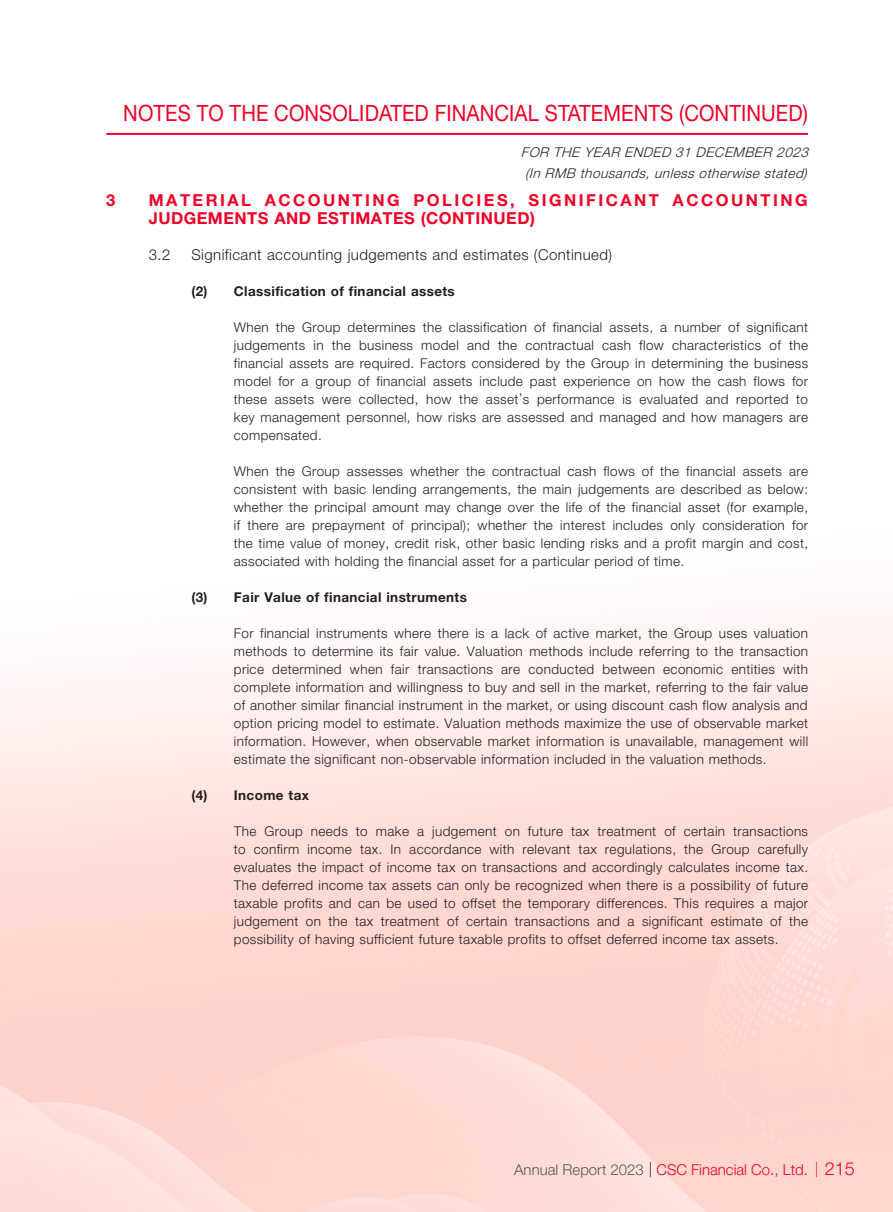
<style>
.page{position:relative;width:893px;height:1212px;background:#fff}
.page>*{position:absolute;margin:0;border:0;box-sizing:border-box;transform-origin:0 0}
.t1{font:22.5px "Helvetica Neue LT Std";letter-spacing:.005em;color:#ef0027;scale:.9 1}
.t2{font:700 16.5px/18px "Helvetica Neue LT Std";letter-spacing:.15em;color:#ef0027}
.t3{font:300 15px "Helvetica Neue LT Std";letter-spacing:.03em;color:#231f20}
.t4{font:300 15px "Helvetica Neue LT Std";color:#ef0027}
.t5{font:300 13.5px/18px "Helvetica Neue LT Std";letter-spacing:.03em;color:#231f20;text-align:justify}
.t6{font:700 13.5px "Helvetica Neue LT Std";letter-spacing:.03em;color:#231f20}
.t7{font:italic 300 13.5px/21px "Helvetica Neue LT Std";color:#231f20;text-align:center}
.s1{color:#57585a}
.s2{font-size:18px}
</style>
<div class="page">
<hr style="left:106px;top:133px;width:702px;height:2px;background:#ef0027">
<svg style="left:650px;top:1162px;width:1px;height:15px"></svg>
<svg style="left:816px;top:1162px;width:1px;height:15px"></svg>
<h1 class="t1" style="left:123px;top:99px;width:762px">NOTES TO THE CONSOLIDATED FINANCIAL STATEMENTS (CONTINUED)</h1>
<p class="t7" style="left:521px;top:141px;width:293px">FOR THE YEAR ENDED 31 DECEMBER 2023 (In RMB thousands,unless otherwise stated)</p>
<p class="t2" style="left:106px;top:191px;width:11px">3</p>
<p class="t2" style="left:149px;top:191px;width:660px">MATERIAL ACCOUNTING POLICIES, SIGNIFICANT ACCOUNTING<br>JUDGEMENTS AND ESTIMATES (CONTINUED)</p>
<p class="t3" style="left:149px;top:246px;width:23px">3.2</p>
<p class="t3" style="left:191px;top:246px;width:422px">Significant accounting judgements and estimates (Continued)</p>
<p class="t6" style="left:191px;top:283px;width:265px">(2) Classification of financial assets</p>
<p class="t5" style="left:234px;top:318px;width:576px">When the Group determines the classification of financial assets, a number of significant judgements in the business model and the contractual cash flow characteristics of the financial assets are required. Factors considered by the Group in determining the business model for a group of financial assets include past experience on how the cash flows for these assets were collected, how the asset’s performance is evaluated and reported to key management personnel, how risks are assessed and managed and how managers are compensated.</p>
<p class="t5" style="left:234px;top:462px;width:576px">When the Group assesses whether the contractual cash flows of the financial assets are consistent with basic lending arrangements, the main judgements are described as below: whether the principal amount may change over the life of the financial asset (for example, if there are prepayment of principal); whether the interest includes only consideration for the time value of money, credit risk, other basic lending risks and a profit margin and cost, associated with holding the financial asset for a particular period of time.</p>
<p class="t6" style="left:191px;top:589px;width:277px">(3) Fair Value of financial instruments</p>
<p class="t5" style="left:234px;top:624px;width:576px">For financial instruments where there is a lack of active market, the Group uses valuation methods to determine its fair value. Valuation methods include referring to the transaction price determined when fair transactions are conducted between economic entities with complete information and willingness to buy and sell in the market, referring to the fair value of another similar financial instrument in the market, or using discount cash flow analysis and option pricing model to estimate. Valuation methods maximize the use of observable market information. However, when observable market information is unavailable, management will estimate the significant non-observable information included in the valuation methods.</p>
<p class="t6" style="left:191px;top:787px;width:119px">(4) Income tax</p>
<p class="t5" style="left:234px;top:822px;width:576px">The Group needs to make a judgement on future tax treatment of certain transactions to confirm income tax. In accordance with relevant tax regulations, the Group carefully evaluates the impact of income tax on transactions and accordingly calculates income tax.<br>The deferred income tax assets can only be recognized when there is a possibility of future taxable profits and can be used to offset the temporary differences. This requires a major judgement on the tax treatment of certain transactions and a significant estimate of the possibility of having sufficient future taxable profits to offset deferred income tax assets.</p>
<p class="t4" style="left:514px;top:1160px;width:342px"><span class="s1">Annual Report 2023</span> CSC Financial Co., Ltd. <span class="s2">215</span></p>
</div>
